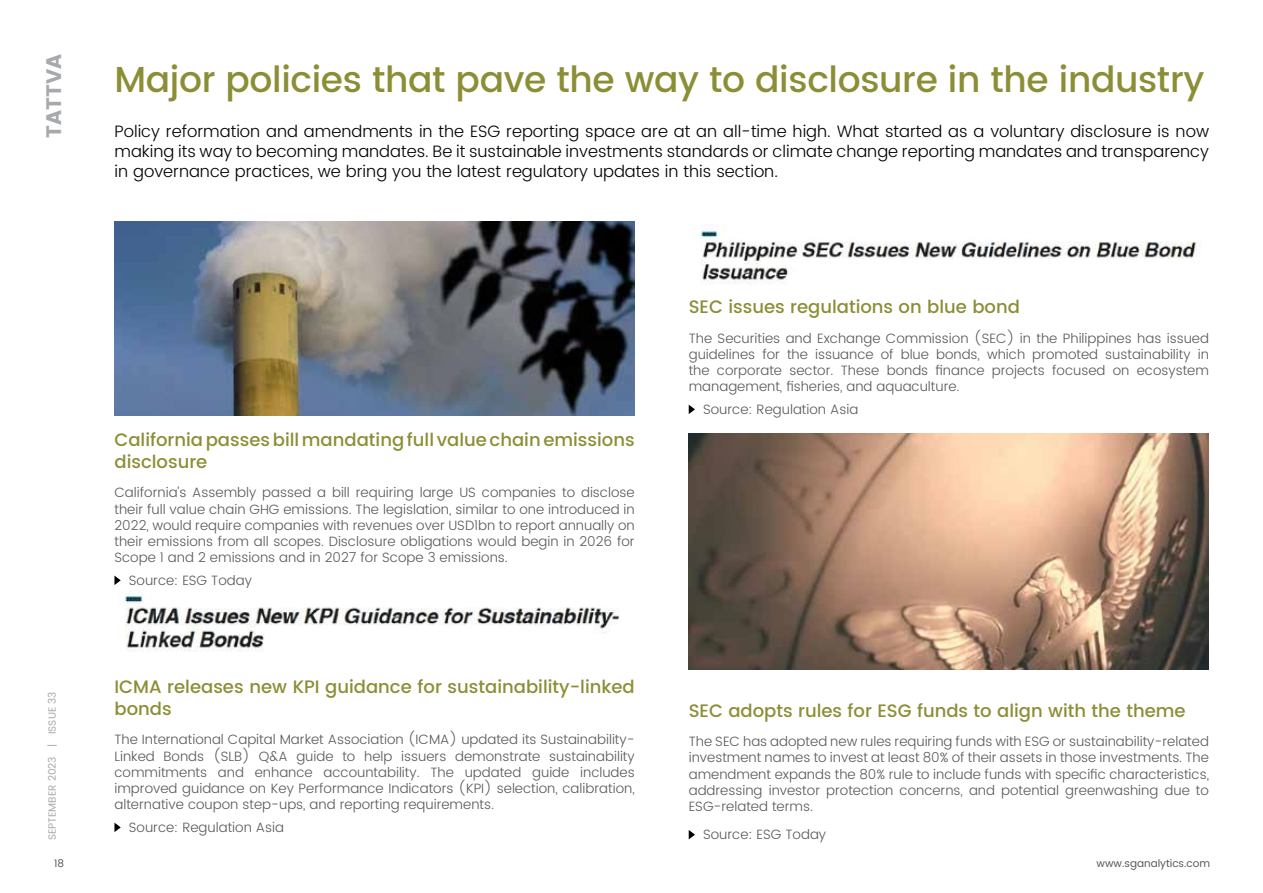
<style>
.page{position:relative;width:1263px;height:893px;background:#fff}
.page>*{position:absolute;margin:0;border:0;box-sizing:border-box;transform-origin:0 0}
.t1{font:500 36px "Poppins";letter-spacing:-.01em;color:#8c8e36}
.t2{font:700 21px "Poppins";color:#a7a9ac}
.t3{font:500 18px/21.6px "Poppins";color:#8c8e36}
.t4{font:300 16.5px/19.8px "Poppins";color:#000;text-align:justify}
.t5{font:300 13.5px/16.2px "Poppins";color:#58595b;text-align:justify}
.t6{font:10.5px "Poppins";color:#58595b}
.t7{font:10.5px "Poppins";color:#a7a9ac}
</style>
<div class="page">
<svg style="left:114px;top:576px;width:7px;height:9px"></svg>
<svg style="left:114px;top:823px;width:7px;height:9px"></svg>
<svg style="left:689px;top:405px;width:6px;height:9px"></svg>
<svg style="left:689px;top:830px;width:6px;height:9px"></svg>
<img style="left:114px;top:222px;width:521px;height:194px">
<img style="left:689px;top:433px;width:520px;height:236px">
<img style="left:124px;top:591px;width:495px;height:61px">
<img style="left:698px;top:225px;width:499px;height:60px">
<h2 class="t2" style="left:42px;top:137px;width:85px;rotate:-90deg">TATTVA</h2>
<p class="t7" style="left:44px;top:840px;width:150px;rotate:-90deg">SEPTEMBER 2023 | ISSUE 33</p>
<h1 class="t1" style="left:114px;top:53px;width:1091px">Major policies that pave the way to disclosure in the industry</h1>
<p class="t4" style="left:114px;top:122px;width:1096px">Policy reformation and amendments in the ESG reporting space are at an all-time high. What started as a voluntary disclosure is now making its way to becoming mandates. Be it sustainable investments standards or climate change reporting mandates and transparency in governance practices, we bring you the latest regulatory updates in this section.</p>
<h3 class="t3" style="left:114px;top:429px;width:522px">California passes bill mandating full value chain emissions disclosure</h3>
<p class="t5" style="left:114px;top:485px;width:522px">California’s Assembly passed a bill requiring large US companies to disclose their full value chain GHG emissions. The legislation, similar to one introduced in 2022, would require companies with revenues over USD1bn to report annually on their emissions from all scopes. Disclosure obligations would begin in 2026 for Scope 1 and 2 emissions and in 2027 for Scope 3 emissions.</p>
<p class="t5" style="left:129px;top:573px;width:125px">Source: ESG Today</p>
<h3 class="t3" style="left:114px;top:676px;width:522px">ICMA releases new KPI guidance for sustainability-linked bonds</h3>
<p class="t5" style="left:114px;top:732px;width:522px">The International Capital Market Association (ICMA) updated its Sustainability-Linked Bonds (SLB) Q&amp;A guide to help issuers demonstrate sustainability commitments and enhance accountability. The updated guide includes improved guidance on Key Performance Indicators (KPI) selection, calibration, alternative coupon step-ups, and reporting requirements.</p>
<p class="t5" style="left:129px;top:820px;width:157px">Source: Regulation Asia</p>
<h3 class="t3" style="left:689px;top:296px;width:333px">SEC issues regulations on blue bond</h3>
<p class="t5" style="left:689px;top:330px;width:522px">The Securities and Exchange Commission (SEC) in the Philippines has issued guidelines for the issuance of blue bonds, which promoted sustainability in the corporate sector. These bonds finance projects focused on ecosystem management, fisheries, and aquaculture.</p>
<p class="t5" style="left:703px;top:402px;width:157px">Source: Regulation Asia</p>
<h3 class="t3" style="left:689px;top:700px;width:498px">SEC adopts rules for ESG funds to align with the theme</h3>
<p class="t5" style="left:689px;top:734px;width:522px">The SEC has adopted new rules requiring funds with ESG or sustainability-related investment names to invest at least 80% of their assets in those investments. The amendment expands the 80% rule to include funds with specific characteristics, addressing investor protection concerns, and potential greenwashing due to ESG-related terms.</p>
<p class="t5" style="left:703px;top:827px;width:125px">Source: ESG Today</p>
<p class="t6" style="left:54px;top:856px;width:12px">18</p>
<p class="t6" style="left:1097px;top:856px;width:115px">www.sganalytics.com</p>
</div>
